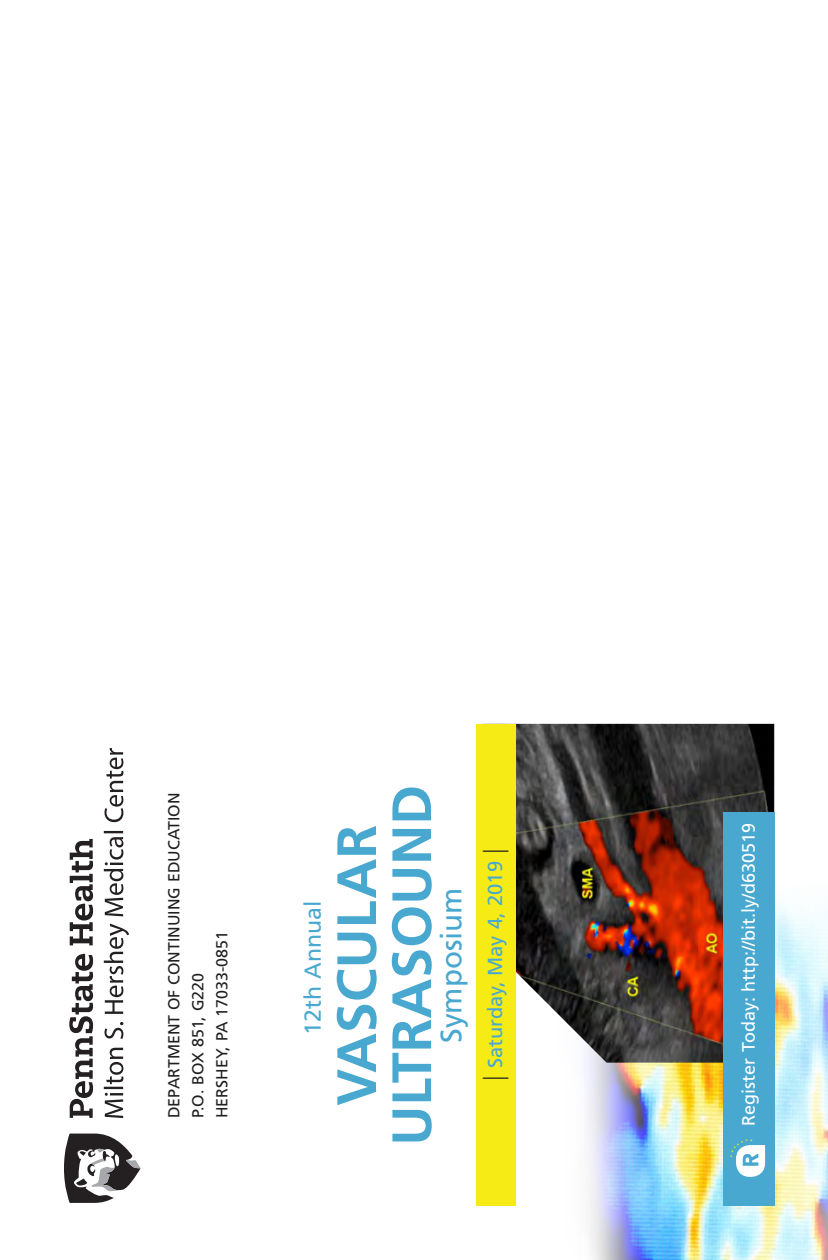
<style>
.page{position:relative;width:828px;height:1260px;background:#fff}
.page>*{position:absolute;margin:0;border:0;box-sizing:border-box;transform-origin:0 0}
.t1{font:700 55.4px "Frutiger";color:#49a8d0}
.t2{font:29.6px "Frutiger LT Std";color:#49a8d0}
.t3{font:23px "Frutiger LT Std";color:#49a8d0}
.t4{font:20.2px "Frutiger";color:#49a8d0}
.t5{font:18px "Frutiger";color:#fff}
.t6{font:16px "Frutiger";color:#231f20}
.s1{font-family:"Avenir";font-weight:300;font-size:25.4px;color:#231f20}
</style>
<div class="page">
<img style="left:476px;top:883px;width:352px;height:377px">
<img style="left:516px;top:724px;width:265px;height:339px">
<svg style="left:64px;top:1133px;width:77px;height:70px"></svg>
<svg style="left:69px;top:748px;width:60px;height:370px"></svg>
<div style="left:477px;top:724px;width:39px;height:481px;background:#f6eb14"></div>
<div style="left:723px;top:812px;width:51px;height:393px;background:#49a8d0"></div>
<svg style="left:736px;top:1145px;width:29px;height:32px"></svg>
<p class="t6" style="left:165px;top:1118px;width:327px;rotate:-90deg">DEPARTMENT OF CONTINUING EDUCATION</p>
<p class="t6" style="left:189px;top:1118px;width:147px;rotate:-90deg">P.O. BOX 851, G220</p>
<p class="t6" style="left:213px;top:1118px;width:188px;rotate:-90deg">HERSHEY, PA 17033-0851</p>
<p class="t3" style="left:299px;top:1035px;width:136px;rotate:-90deg">12th Annual</p>
<p class="t1" style="left:324px;top:1106px;width:282px;rotate:-90deg">VASCULAR</p>
<p class="t1" style="left:379px;top:1146px;width:362px;rotate:-90deg">ULTRASOUND</p>
<p class="t2" style="left:434px;top:1043px;width:157px;rotate:-90deg">Symposium</p>
<p class="t4" style="left:483px;top:1081px;width:235px;rotate:-90deg"><span class="s1">|</span> Saturday, May 4, 2019 <span class="s1">|</span></p>
<p class="t5" style="left:738px;top:1126px;width:304px;rotate:-90deg">Register Today: http://bit.ly/d630519</p>
</div>
